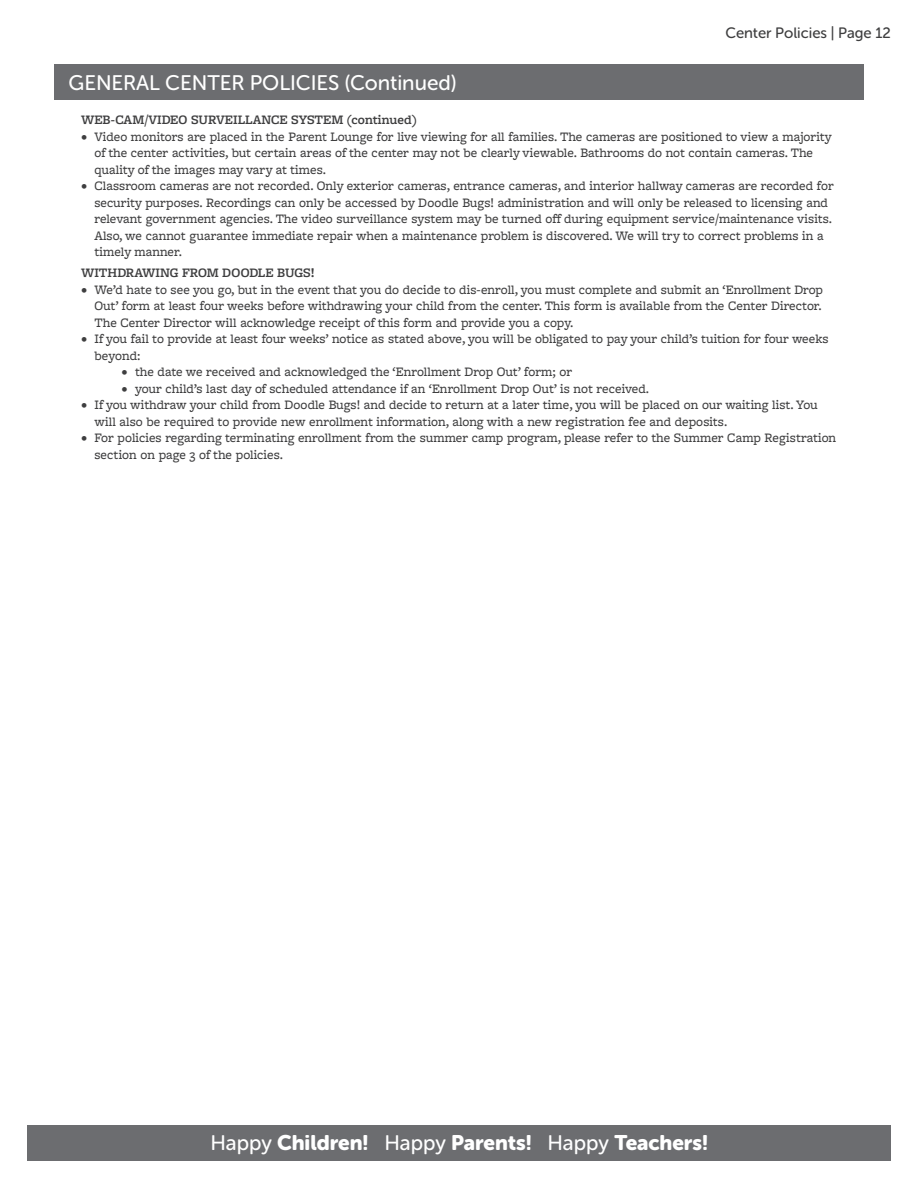
<style>
.page{position:relative;width:918px;height:1188px;background:#fff}
.page>*{position:absolute;margin:0;border:0;box-sizing:border-box;transform-origin:0 0}
.t1{font:21px "Museo Sans Rounded 900";color:#fff}
.t2{font:21px "Museo Sans Rounded 500";color:#fff}
.t3{font:15px "Museo Sans Rounded 500";color:#3e3e3f}
.t4{font:500 13.5px/16.5px "Freight Macro Pro";color:#3e3e3f}
.t5{font:600 13.5px "Freight Macro Pro";color:#3e3e3f}
.s1{font-family:"Museo Sans Rounded 500"}
</style>
<div class="page">
<div style="left:27px;top:1125px;width:864px;height:36px;background:#6c6d70"></div>
<div style="left:54px;top:64px;width:810px;height:36px;background:#6c6d70"></div>
<p class="t3" style="left:726px;top:25px;width:167px">Center Policies | Page 12</p>
<p class="t2" style="left:69px;top:71px;width:390px">GENERAL CENTER POLICIES (Continued)</p>
<p class="t5" style="left:81px;top:111px;width:337px">WEB-CAM/VIDEO SURVEILLANCE SYSTEM (continued)</p>
<p class="t4" style="left:94px;top:128px;width:739px;text-indent:-14px">• Video monitors are placed in the Parent Lounge for live viewing for all families. The cameras are positioned to view a majority of the center activities, but certain areas of the center may not be clearly viewable. Bathrooms do not contain cameras. The quality of the images may vary at times.</p>
<p class="t4" style="left:94px;top:177px;width:741px;text-indent:-14px">• Classroom cameras are not recorded. Only exterior cameras, entrance cameras, and interior hallway cameras are recorded for security purposes. Recordings can only be accessed by Doodle Bugs! administration and will only be released to licensing and relevant government agencies. The video surveillance system may be turned off during equipment service/maintenance visits.<br>Also, we cannot guarantee immediate repair when a maintenance problem is discovered. We will try to correct problems in a timely manner.</p>
<p class="t5" style="left:81px;top:263px;width:235px">WITHDRAWING FROM DOODLE BUGS!</p>
<p class="t4" style="left:94px;top:281px;width:730px;text-align:justify;text-indent:-14px">• We’d hate to see you go, but in the event that you do decide to dis-enroll, you must complete and submit an ‘Enrollment Drop Out’ form at least four weeks before withdrawing your child from the center. This form is available from the Center Director.<br>The Center Director will acknowledge receipt of this form and provide you a copy.</p>
<p class="t4" style="left:94px;top:330px;width:736px;text-indent:-14px">• If you fail to provide at least four weeks’ notice as stated above, you will be obligated to pay your child’s tuition for four weeks beyond:</p>
<p class="t4" style="left:122px;top:363px;width:452px">• the date we received and acknowledged the ‘Enrollment Drop Out’ form; or</p>
<p class="t4" style="left:122px;top:380px;width:529px">• your child’s last day of scheduled attendance if an ‘Enrollment Drop Out’ is not received.</p>
<p class="t4" style="left:94px;top:396px;width:725px;text-indent:-14px">• If you withdraw your child from Doodle Bugs! and decide to return at a later time, you will be placed on our waiting list. You will also be required to provide new enrollment information, along with a new registration fee and deposits.</p>
<p class="t4" style="left:94px;top:429px;width:743px;text-indent:-14px">• For policies regarding terminating enrollment from the summer camp program, please refer to the Summer Camp Registration section on page 3 of the policies.</p>
<h1 class="t1" style="left:210px;top:1131px;width:499px"><span class="s1">Happy</span> Children! <span class="s1">Happy</span> Parents! <span class="s1">Happy</span> Teachers!</h1>
</div>
